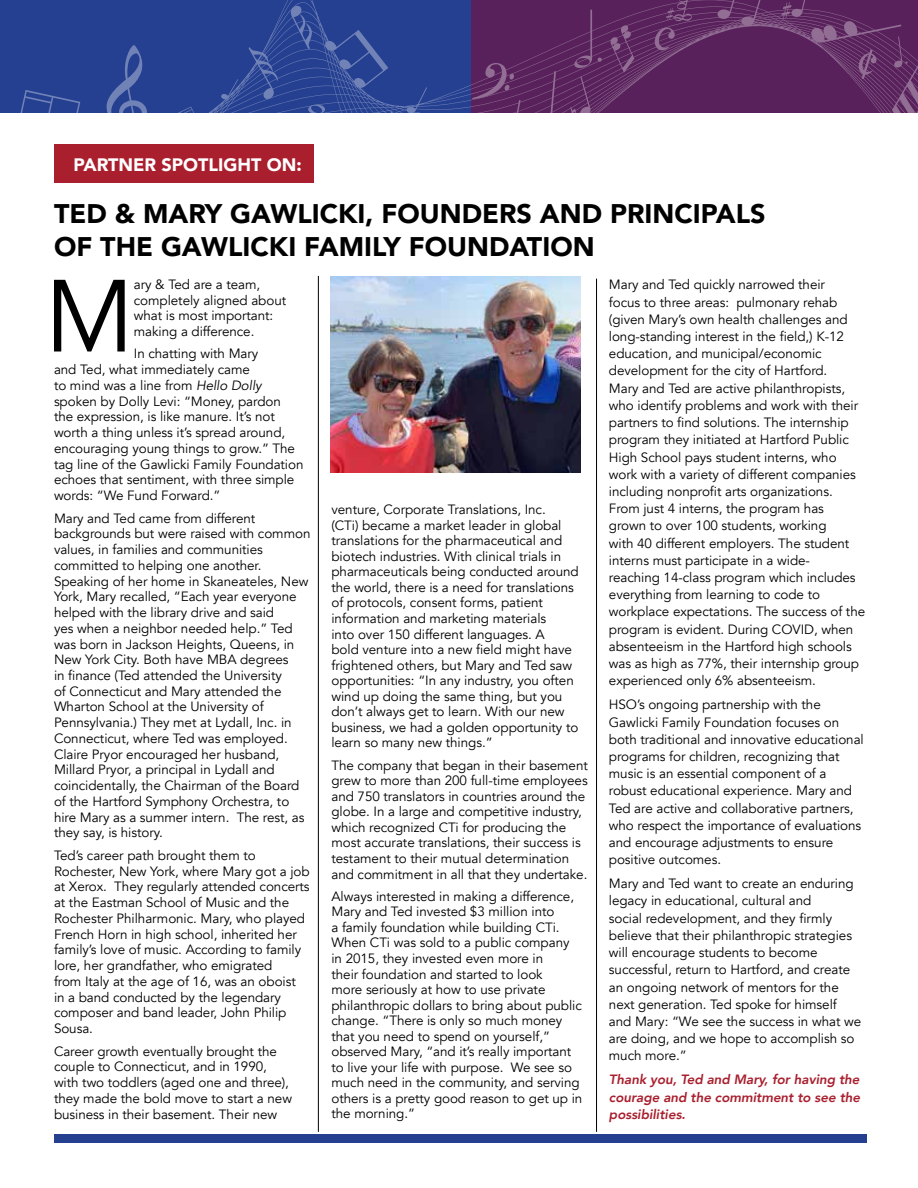
<style>
.page{position:relative;width:918px;height:1188px;background:#fff}
.page>*{position:absolute;margin:0;border:0;box-sizing:border-box;transform-origin:0 0}
.t1{font:101.25px "Avenir";color:#000}
.t2{font:900 26.85px/32.8px "Avenir";color:#000}
.t3{font:900 18px "Avenir";color:#fff}
.t4{font:13.5px/15.8px "Avenir";letter-spacing:-.005em;color:#000}
.t5{font:italic 800 13.5px/17.2px "Avenir";letter-spacing:-.005em;color:#a91f2e;text-align:justify}
.s1{font-style:italic}
</style>
<div class="page">
<svg style="left:198px;top:0;width:583px;height:113px;background:#4c2d6d"></svg>
<svg style="left:717px;top:0;width:46px;height:26px"></svg>
<svg style="left:221px;top:79px;width:17px;height:21px"></svg>
<svg style="left:610px;top:25px;width:24px;height:48px"></svg>
<svg style="left:666px;top:0;width:33px;height:21px"></svg>
<div style="left:0;top:0;width:198px;height:113px;background:#254091"></div>
<svg style="left:248px;top:47px;width:30px;height:53px;background:#39529b"></svg>
<svg style="left:528px;top:71px;width:31px;height:42px"></svg>
<svg style="left:573px;top:10px;width:19px;height:59px"></svg>
<svg style="left:598px;top:58px;width:4px;height:4px"></svg>
<svg style="left:570px;top:77px;width:21px;height:36px"></svg>
<svg style="left:290px;top:5px;width:231px;height:178px"></svg>
<svg style="left:654px;top:27px;width:21px;height:24px"></svg>
<svg style="left:781px;top:0;width:137px;height:113px;background:#602c63"></svg>
<div style="left:54px;top:1134px;width:812px;height:8px;background:#254091"></div>
<div style="left:54px;top:144px;width:259px;height:39px;background:#a91f2e"></div>
<hr style="left:318px;top:276px;width:1px;height:856px;background:#000">
<hr style="left:596px;top:279px;width:1px;height:853px;background:#000">
<img style="left:330px;top:277px;width:251px;height:195px">
<h3 class="t3" style="left:74px;top:149px;width:230px">PARTNER SPOTLIGHT ON:</h3>
<h2 class="t2" style="left:54px;top:197px;width:713px">TED &amp; MARY GAWLICKI, FOUNDERS AND PRINCIPALS<br>OF THE GAWLICKI FAMILY FOUNDATION</h2>
<h1 class="t1" style="left:44px;top:256px;width:92px">M</h1>
<p class="t4" style="left:134px;top:277px;width:154px">ary &amp; Ted are a team, completely aligned about what is most important: making a difference.</p>
<p class="t4" style="left:54px;top:346px;width:251px;text-indent:80px">In chatting with Mary<br>and Ted, what immediately came<br>to mind was a line from <span class="s1">Hello Dolly </span>spoken by Dolly Levi: “Money, pardon the expression, is like manure. It’s not worth a thing unless it’s spread around, encouraging young things to grow.” The tag line of the Gawlicki Family Foundation echoes that sentiment, with three simple words: “We Fund Forward.”</p>
<p class="t4" style="left:54px;top:510px;width:258px">Mary and Ted came from different backgrounds but were raised with common values, in families and communities committed to helping one another.<br>Speaking of her home in Skaneateles, New York, Mary recalled, “Each year everyone helped with the library drive and said<br>yes when a neighbor needed help.” Ted was born in Jackson Heights, Queens, in New York City. Both have MBA degrees<br>in finance (Ted attended the University<br>of Connecticut and Mary attended the Wharton School at the University of Pennsylvania.) They met at Lydall, Inc. in Connecticut, where Ted was employed.<br>Claire Pryor encouraged her husband, Millard Pryor, a principal in Lydall and coincidentally, the Chairman of the Board of the Hartford Symphony Orchestra, to hire Mary as a summer intern. The rest, as they say, is history.</p>
<p class="t4" style="left:54px;top:848px;width:257px">Ted’s career path brought them to Rochester, New York, where Mary got a job at Xerox. They regularly attended concerts at the Eastman School of Music and the Rochester Philharmonic. Mary, who played French Horn in high school, inherited her family’s love of music. According to family lore, her grandfather, who emigrated<br>from Italy at the age of 16, was an oboist in a band conducted by the legendary composer and band leader, John Philip Sousa.</p>
<p class="t4" style="left:54px;top:1043px;width:240px">Career growth eventually brought the couple to Connecticut, and in 1990, with two toddlers (aged one and three), they made the bold move to start a new business in their basement. Their new</p>
<p class="t4" style="left:331px;top:502px;width:249px">venture, Corporate Translations, Inc.<br>(CTi) became a market leader in global translations for the pharmaceutical and biotech industries. With clinical trials in pharmaceuticals being conducted around the world, there is a need for translations of protocols, consent forms, patient information and marketing materials<br>into over 150 different languages. A<br>bold venture into a new field might have frightened others, but Mary and Ted saw opportunities: “In any industry, you often wind up doing the same thing, but you don’t always get to learn. With our new business, we had a golden opportunity to learn so many new things.”</p>
<p class="t4" style="left:331px;top:757px;width:258px">The company that began in their basement grew to more than 200 full-time employees and 750 translators in countries around the globe. In a large and competitive industry, which recognized CTi for producing the most accurate translations, their success is testament to their mutual determination and commitment in all that they undertake.</p>
<p class="t4" style="left:331px;top:889px;width:252px">Always interested in making a difference, Mary and Ted invested $3 million into<br>a family foundation while building CTi.<br>When CTi was sold to a public company in 2015, they invested even more in<br>their foundation and started to look<br>more seriously at how to use private philanthropic dollars to bring about public change. “There is only so much money that you need to spend on yourself,” observed Mary, “and it’s really important to live your life with purpose. We see so much need in the community, and serving others is a pretty good reason to get up in the morning.”</p>
<p class="t4" style="left:609px;top:276px;width:258px;line-height:17.2px">Mary and Ted quickly narrowed their<br>focus to three areas: pulmonary rehab (given Mary’s own health challenges and long-standing interest in the field,) K-12 education, and municipal/economic development for the city of Hartford.<br>Mary and Ted are active philanthropists, who identify problems and work with their partners to find solutions. The internship program they initiated at Hartford Public High School pays student interns, who work with a variety of different companies including nonprofit arts organizations.<br>From just 4 interns, the program has<br>grown to over 100 students, working<br>with 40 different employers. The student interns must participate in a wide-<br>reaching 14-class program which includes everything from learning to code to workplace expectations. The success of the program is evident. During COVID, when absenteeism in the Hartford high schools was as high as 77%, their internship group experienced only 6% absenteeism.</p>
<p class="t4" style="left:609px;top:696px;width:256px;line-height:17.2px">HSO’s ongoing partnership with the Gawlicki Family Foundation focuses on both traditional and innovative educational programs for children, recognizing that music is an essential component of a robust educational experience. Mary and Ted are active and collaborative partners, who respect the importance of evaluations and encourage adjustments to ensure positive outcomes.</p>
<p class="t4" style="left:609px;top:875px;width:254px;line-height:17.2px">Mary and Ted want to create an enduring legacy in educational, cultural and<br>social redevelopment, and they firmly believe that their philanthropic strategies will encourage students to become successful, return to Hartford, and create an ongoing network of mentors for the next generation. Ted spoke for himself and Mary: “We see the success in what we are doing, and we hope to accomplish so much more.”</p>
<p class="t5" style="left:609px;top:1071px;width:253px">Thank you, Ted and Mary, for having the courage and the commitment to see the possibilities.</p>
</div>
